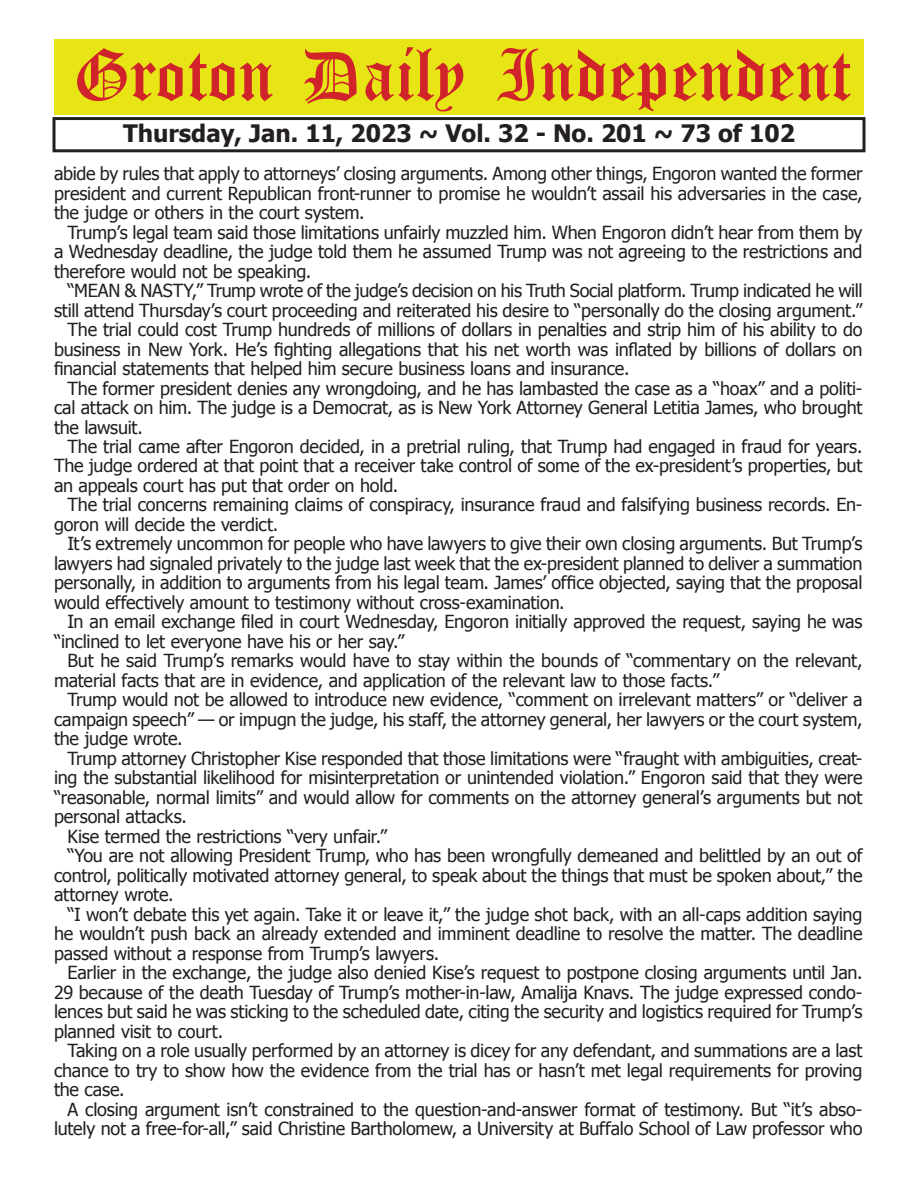
<style>
.page{position:relative;width:918px;height:1188px;background:#fff}
.page>*{position:absolute;margin:0;border:0;box-sizing:border-box;transform-origin:0 0}
.t1{font:54px "Old English Five";color:#d1232a}
.t2{font:700 24px "Tahoma";color:#231f20}
.t3{font:18px/19.5px "Tahoma";letter-spacing:-.015em;color:#231f20;text-align:justify}
</style>
<div class="page">
<div style="left:52px;top:117px;width:814px;height:35px;border:3px solid #231f20"></div>
<div style="left:54px;top:40px;width:810px;height:75px;background:#e7e515"></div>
<h1 class="t1" style="left:73px;top:50px;width:779px">Groton Daily Independent</h1>
<h2 class="t2" style="left:123px;top:116px;width:673px">Thursday, Jan. 11, 2023 ~ Vol. 32 - No. 201 ~ 73 of 102</h2>
<p class="t3" style="left:54px;top:163px;width:810px">abide by rules that apply to attorneys’ closing arguments. Among other things, Engoron wanted the former president and current Republican front-runner to promise he wouldn’t assail his adversaries in the case, the judge or others in the court system.</p>
<p class="t3" style="left:54px;top:221px;width:810px;text-indent:14px">Trump’s legal team said those limitations unfairly muzzled him. When Engoron didn’t hear from them by a Wednesday deadline, the judge told them he assumed Trump was not agreeing to the restrictions and therefore would not be speaking.</p>
<p class="t3" style="left:68px;top:280px;width:796px">“MEAN &amp; NASTY,” Trump wrote of the judge’s decision on his Truth Social platform. Trump indicated he will</p>
<p class="t3" style="left:54px;top:299px;width:810px">still attend Thursday’s court proceeding and reiterated his desire to “personally do the closing argument.”</p>
<p class="t3" style="left:68px;top:319px;width:797px">The trial could cost Trump hundreds of millions of dollars in penalties and strip him of his ability to do</p>
<p class="t3" style="left:54px;top:338px;width:810px">business in New York. He’s fighting allegations that his net worth was inflated by billions of dollars on</p>
<p class="t3" style="left:54px;top:358px;width:577px">financial statements that helped him secure business loans and insurance.</p>
<p class="t3" style="left:68px;top:377px;width:796px">The former president denies any wrongdoing, and he has lambasted the case as a “hoax” and a politi-</p>
<p class="t3" style="left:54px;top:397px;width:810px">cal attack on him. The judge is a Democrat, as is New York Attorney General Letitia James, who brought</p>
<p class="t3" style="left:54px;top:416px;width:90px">the lawsuit.</p>
<p class="t3" style="left:68px;top:436px;width:797px">The trial came after Engoron decided, in a pretrial ruling, that Trump had engaged in fraud for years.</p>
<p class="t3" style="left:54px;top:455px;width:810px">The judge ordered at that point that a receiver take control of some of the ex-president’s properties, but</p>
<p class="t3" style="left:54px;top:475px;width:346px">an appeals court has put that order on hold.</p>
<p class="t3" style="left:68px;top:494px;width:796px">The trial concerns remaining claims of conspiracy, insurance fraud and falsifying business records. En-</p>
<p class="t3" style="left:54px;top:514px;width:226px">goron will decide the verdict.</p>
<p class="t3" style="left:68px;top:533px;width:797px">It’s extremely uncommon for people who have lawyers to give their own closing arguments. But Trump’s</p>
<p class="t3" style="left:54px;top:553px;width:810px">lawyers had signaled privately to the judge last week that the ex-president planned to deliver a summation</p>
<p class="t3" style="left:54px;top:572px;width:810px">personally, in addition to arguments from his legal team. James’ office objected, saying that the proposal</p>
<p class="t3" style="left:54px;top:592px;width:512px">would effectively amount to testimony without cross-examination.</p>
<p class="t3" style="left:68px;top:611px;width:797px">In an email exchange filed in court Wednesday, Engoron initially approved the request, saying he was</p>
<p class="t3" style="left:54px;top:631px;width:352px">“inclined to let everyone have his or her say.”</p>
<p class="t3" style="left:68px;top:650px;width:796px">But he said Trump’s remarks would have to stay within the bounds of “commentary on the relevant,</p>
<p class="t3" style="left:54px;top:670px;width:667px">material facts that are in evidence, and application of the relevant law to those facts.”</p>
<p class="t3" style="left:68px;top:689px;width:796px">Trump would not be allowed to introduce new evidence, “comment on irrelevant matters” or “deliver a</p>
<p class="t3" style="left:54px;top:709px;width:810px">campaign speech” — or impugn the judge, his staff, the attorney general, her lawyers or the court system,</p>
<p class="t3" style="left:54px;top:728px;width:130px">the judge wrote.</p>
<p class="t3" style="left:68px;top:748px;width:796px">Trump attorney Christopher Kise responded that those limitations were “fraught with ambiguities, creat-</p>
<p class="t3" style="left:54px;top:767px;width:810px">ing the substantial likelihood for misinterpretation or unintended violation.” Engoron said that they were</p>
<p class="t3" style="left:54px;top:787px;width:810px">“reasonable, normal limits” and would allow for comments on the attorney general’s arguments but not</p>
<p class="t3" style="left:54px;top:806px;width:134px">personal attacks.</p>
<p class="t3" style="left:68px;top:826px;width:321px">Kise termed the restrictions “very unfair.”</p>
<p class="t3" style="left:68px;top:845px;width:797px">“You are not allowing President Trump, who has been wrongfully demeaned and belittled by an out of</p>
<p class="t3" style="left:54px;top:865px;width:810px">control, politically motivated attorney general, to speak about the things that must be spoken about,” the</p>
<p class="t3" style="left:54px;top:884px;width:121px">attorney wrote.</p>
<p class="t3" style="left:68px;top:904px;width:796px">“I won’t debate this yet again. Take it or leave it,” the judge shot back, with an all-caps addition saying</p>
<p class="t3" style="left:54px;top:923px;width:810px">he wouldn’t push back an already extended and imminent deadline to resolve the matter. The deadline</p>
<p class="t3" style="left:54px;top:943px;width:387px">passed without a response from Trump’s lawyers.</p>
<p class="t3" style="left:68px;top:962px;width:796px">Earlier in the exchange, the judge also denied Kise’s request to postpone closing arguments until Jan.</p>
<p class="t3" style="left:54px;top:982px;width:810px">29 because of the death Tuesday of Trump’s mother-in-law, Amalija Knavs. The judge expressed condo-</p>
<p class="t3" style="left:54px;top:1001px;width:810px">lences but said he was sticking to the scheduled date, citing the security and logistics required for Trump’s</p>
<p class="t3" style="left:54px;top:1021px;width:171px">planned visit to court.</p>
<p class="t3" style="left:68px;top:1040px;width:797px">Taking on a role usually performed by an attorney is dicey for any defendant, and summations are a last</p>
<p class="t3" style="left:54px;top:1060px;width:810px">chance to try to show how the evidence from the trial has or hasn’t met legal requirements for proving</p>
<p class="t3" style="left:54px;top:1079px;width:72px">the case.</p>
<p class="t3" style="left:68px;top:1099px;width:796px">A closing argument isn’t constrained to the question-and-answer format of testimony. But “it’s abso-</p>
<p class="t3" style="left:54px;top:1118px;width:810px">lutely not a free-for-all,” said Christine Bartholomew, a University at Buffalo School of Law professor who</p>
</div>
